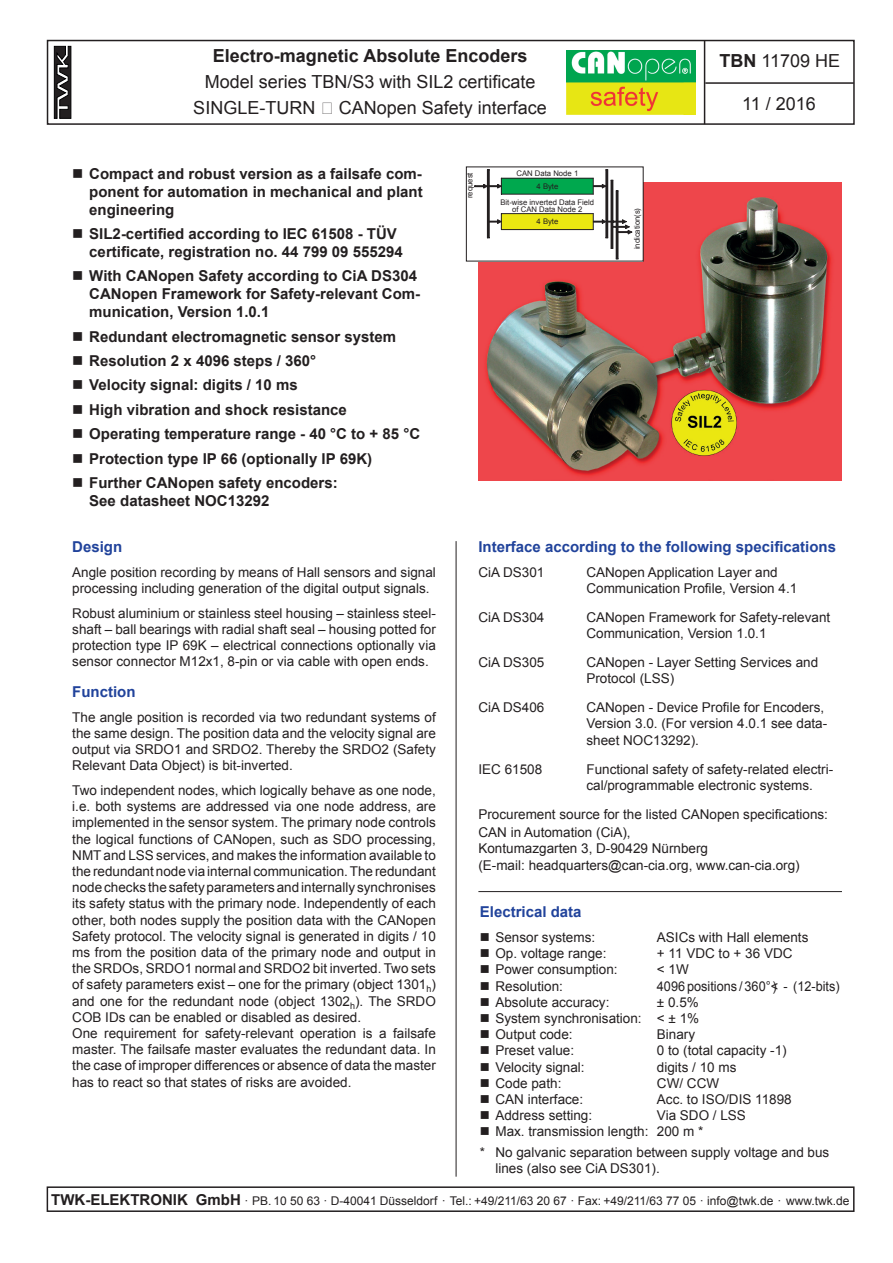
<style>
.page{position:relative;width:893px;height:1263px;background:#fff}
.page>*{position:absolute;margin:0;border:0;box-sizing:border-box;transform-origin:0 0}
.t1{font:18px/25.8px "Arial";color:#231f20}
.t2{font:700 18px "Arial";color:#231f20}
.t3{font:700 15px/18px "Arial";color:#231f20}
.t4{font:700 15px "Arial";color:#21439b}
.t5{font:13.5px/16.2px "Arial";color:#231f20}
.t6{font:13.5px "Arial";color:#231f20;scale:.94 1}
.t7{font:12px "Arial";color:#231f20}
.t8{font:7.8px/12.5px "Arial";color:#231f20;text-align:center}
.s1{font-weight:700}
.s2{font-weight:700;font-size:15px}
</style>
<div class="page">
<div style="left:47px;top:1186px;width:807px;height:26px;border:2px solid #231f20"></div>
<div style="left:47px;top:40px;width:808px;height:85px;border:2px solid #231f20"></div>
<hr style="left:704px;top:41px;width:1px;height:83px;background:#231f20">
<hr style="left:705px;top:82px;width:149px;height:2px;background:#231f20">
<svg style="left:54px;top:46px;width:18px;height:73px"></svg>
<hr style="left:456px;top:541px;width:1px;height:636px;background:#231f20">
<hr style="left:478px;top:891px;width:364px;height:1px;background:#231f20">
<img style="left:478px;top:183px;width:364px;height:298px">
<div style="left:466px;top:167px;width:177px;height:94px;background:#fff"></div>
<div style="left:501px;top:214px;width:92px;height:16px;background:#ebe711"></div>
<div style="left:501px;top:178px;width:92px;height:16px;background:#00a84e"></div>
<hr style="left:487px;top:170px;width:2px;height:68px;background:#231f20">
<hr style="left:489px;top:170px;width:1px;height:68px;background:#231f20">
<hr style="left:606px;top:170px;width:1px;height:68px;background:#231f20">
<hr style="left:611px;top:180px;width:2px;height:68px;background:#231f20">
<hr style="left:616px;top:191px;width:2px;height:68px;background:#231f20">
<hr style="left:618px;top:191px;width:1px;height:68px;background:#231f20">
<hr style="left:607px;top:170px;width:1px;height:68px;background:#231f20">
<hr style="left:613px;top:180px;width:1px;height:68px;background:#231f20">
<hr style="left:501px;top:178px;width:92px;height:1px;background:#231f20">
<svg style="left:475px;top:178px;width:27px;height:16px"></svg>
<hr style="left:501px;top:194px;width:92px;height:1px;background:#231f20">
<svg style="left:593px;top:178px;width:25px;height:16px"></svg>
<hr style="left:501px;top:213px;width:92px;height:1px;background:#231f20">
<svg style="left:489px;top:214px;width:13px;height:16px"></svg>
<hr style="left:501px;top:229px;width:92px;height:1px;background:#231f20">
<svg style="left:593px;top:214px;width:39px;height:25px"></svg>
<img style="left:566px;top:51px;width:130px;height:63px">
<h1 class="t2" style="left:213px;top:44px;width:316px">Electro-magnetic Absolute Encoders</h1>
<h1 class="t1" style="left:193px;top:69px;width:344px;text-indent:11px">Model series TBN/S3 with SIL2 certificate<br>SINGLE-TURN</h1>
<h1 class="t1" style="left:339px;top:95px;width:210px">CANopen Safety interface</h1>
<p class="t3" style="left:89px;top:165px;width:335px;text-align:justify;text-indent:-17px">■ Compact and robust version as a failsafe com&shy;ponent for automation in mechanical and plant engineering</p>
<p class="t3" style="left:89px;top:225px;width:315px;text-indent:-17px">■ SIL2-certified according to IEC 61508 - TÜV certificate, registration no. 44 799 09 555294</p>
<p class="t3" style="left:89px;top:267px;width:332px;text-indent:-17px">■ With CANopen Safety according to CiA DS304<br>CANopen Framework for Safety-relevant Com&shy;munication, Version 1.0.1</p>
<p class="t3" style="left:72px;top:328px;width:325px">■ Redundant electromagnetic sensor system</p>
<p class="t3" style="left:72px;top:352px;width:245px">■ Resolution 2 x 4096 steps / 360°</p>
<p class="t3" style="left:72px;top:377px;width:227px">■ Velocity signal: digits / 10 ms</p>
<p class="t3" style="left:72px;top:401px;width:276px">■ High vibration and shock resistance</p>
<p class="t3" style="left:72px;top:425px;width:349px">■ Operating temperature range - 40 °C to + 85 °C</p>
<p class="t3" style="left:72px;top:450px;width:301px">■ Protection type IP 66 (optionally IP 69K)</p>
<p class="t3" style="left:89px;top:474px;width:250px;text-indent:-17px">■ Further CANopen safety encoders:<br>See datasheet NOC13292</p>
<p class="t8" style="left:464px;top:198px;width:27px;rotate:-90deg">request</p>
<p class="t8" style="left:517px;top:167px;width:63px">CAN Data Node 1<br>4 Byte</p>
<p class="t8" style="left:537px;top:215px;width:23px">4 Byte</p>
<p class="t8" style="left:500px;top:196px;width:95px">Bit-wise inverted Data Field</p>
<p class="t8" style="left:512px;top:203px;width:72px">of CAN Data Node 2</p>
<p class="t8" style="left:631px;top:249px;width:43px;rotate:-90deg">indication(s)</p>
<h1 class="t1" style="left:719px;top:48px;width:122px"><span class="s1">TBN</span> 11709 HE</h1>
<h1 class="t1" style="left:742px;top:91px;width:75px">11 / 2016</h1>
<p class="t4" style="left:72px;top:537px;width:52px">Design</p>
<p class="t5" style="left:72px;top:564px;width:365px">Angle position recording by means of Hall sensors and signal processing including generation of the digital output signals.</p>
<p class="t5" style="left:72px;top:605px;width:365px;text-align:justify">Robust aluminium or stainless steel housing – stainless steel&shy;shaft – ball bearings with radial shaft seal – housing potted for protection type IP 69K – electrical connections optionally via sensor connector M12x1, 8-pin or via cable with open ends.</p>
<p class="t4" style="left:72px;top:682px;width:65px">Function</p>
<p class="t5" style="left:72px;top:709px;width:365px;text-align:justify">The angle position is recorded via two redundant systems of the same design. The position data and the velocity signal are output via SRDO1 and SRDO2. Thereby the SRDO2 (Safety Relevant Data Object) is bit-inverted.</p>
<p class="t5" style="left:72px;top:782px;width:365px">Two independent nodes, which logically behave as one node, i.e. both systems are addressed via one node address, are implemented in the sensor system. The primary node controls the logical functions of CANopen, such as SDO processing, NMT and LSS services, and makes the information available to the redundant node via internal communication. The redundant node checks the safety parameters and internally synchronises its safety status with the primary node. Independently of each other, both nodes supply the position data with the CANopen Safety protocol. The velocity signal is generated in digits / 10 ms from the position data of the primary node and output in the SRDOs, SRDO1 normal and SRDO2 bit inverted. Two sets of safety parameters exist – one for the primary (object 1301<sub>h</sub>) and one for the redundant node (object 1302<sub>h</sub>). The SRDO COB IDs can be enabled or disabled as desired.<br>One requirement for safety-relevant operation is a failsafe master. The failsafe master evaluates the redundant data. In the case of improper differences or absence of data the master has to react so that states of risks are avoided.</p>
<p class="t4" style="left:478px;top:537px;width:359px">Interface according to the following specifications</p>
<p class="t5" style="left:478px;top:564px;width:68px">CiA DS301</p>
<p class="t5" style="left:586px;top:564px;width:212px">CANopen Application Layer and<br>Communication Profile, Version 4.1</p>
<p class="t5" style="left:478px;top:609px;width:68px">CiA DS304</p>
<p class="t5" style="left:586px;top:609px;width:245px">CANopen Framework for Safety-relevant<br>Communication, Version 1.0.1</p>
<p class="t5" style="left:478px;top:654px;width:68px">CiA DS305</p>
<p class="t5" style="left:586px;top:654px;width:233px">CANopen - Layer Setting Services and<br>Protocol (LSS)</p>
<p class="t5" style="left:478px;top:699px;width:68px">CiA DS406</p>
<p class="t5" style="left:586px;top:699px;width:242px">CANopen - Device Profile for Encoders,<br>Version 3.0. (For version 4.0.1 see data&shy;sheet NOC13292).</p>
<p class="t5" style="left:478px;top:761px;width:65px">IEC 61508</p>
<p class="t5" style="left:586px;top:761px;width:248px">Functional safety of safety-related electri&shy;cal/programmable electronic systems.</p>
<p class="t5" style="left:478px;top:805px;width:351px;line-height:18.3px">Procurement source for the listed CANopen specifications:<br>CAN in Automation (CiA),</p>
<p class="t5" style="left:478px;top:840px;width:323px">Kontumazgarten 3, D-90429 Nürnberg<br>(E-mail: headquarters@can-cia.org, www.can-cia.org)</p>
<p class="t4" style="left:480px;top:902px;width:103px">Electrical data</p>
<p class="t5" style="left:480px;top:929px;width:117px">■ Sensor systems:</p>
<p class="t5" style="left:657px;top:929px;width:153px">ASICs with Hall elements</p>
<p class="t5" style="left:480px;top:945px;width:128px">■ Op. voltage range:</p>
<p class="t5" style="left:657px;top:945px;width:137px">+ 11 VDC to + 36 VDC</p>
<p class="t5" style="left:480px;top:962px;width:139px">■ Power consumption:</p>
<p class="t5" style="left:657px;top:962px;width:33px">&lt; 1W</p>
<p class="t5" style="left:480px;top:978px;width:85px">■ Resolution:</p>
<p class="t6" style="left:657px;top:977px;width:196px">4096 positions / 360°&lt;) - (12-bits)</p>
<p class="t5" style="left:480px;top:994px;width:131px">■ Absolute accuracy:</p>
<p class="t5" style="left:657px;top:994px;width:43px">± 0.5%</p>
<p class="t5" style="left:480px;top:1010px;width:221px">■ System synchronisation: &lt; ± 1%</p>
<p class="t5" style="left:480px;top:1026px;width:94px">■ Output code:</p>
<p class="t5" style="left:657px;top:1026px;width:40px">Binary</p>
<p class="t5" style="left:480px;top:1043px;width:96px">■ Preset value:</p>
<p class="t5" style="left:657px;top:1043px;width:131px">0 to (total capacity -1)</p>
<p class="t5" style="left:480px;top:1059px;width:106px">■ Velocity signal:</p>
<p class="t5" style="left:657px;top:1059px;width:81px">digits / 10 ms</p>
<p class="t5" style="left:480px;top:1075px;width:83px">■ Code path:</p>
<p class="t5" style="left:657px;top:1075px;width:64px">CW/ CCW</p>
<p class="t5" style="left:480px;top:1091px;width:105px">■ CAN interface:</p>
<p class="t5" style="left:657px;top:1091px;width:136px">Acc. to ISO/DIS 11898</p>
<p class="t5" style="left:480px;top:1107px;width:114px">■ Address setting:</p>
<p class="t5" style="left:657px;top:1107px;width:91px">Via SDO / LSS</p>
<p class="t5" style="left:480px;top:1121px;width:351px;line-height:20.4px">■ Max. transmission length: 200 m *<br>* No galvanic separation between supply voltage and bus</p>
<p class="t5" style="left:495px;top:1160px;width:166px">lines (also see CiA DS301).</p>
<p class="t7" style="left:51px;top:1193px;width:800px"><span class="s2">TWK-ELEKTRONIK GmbH</span> · PB. 10 50 63 · D-40041 Düsseldorf · Tel.: +49/211/63 20 67 · Fax: +49/211/63 77 05 · info@twk.de · www.twk.de</p>
</div>
